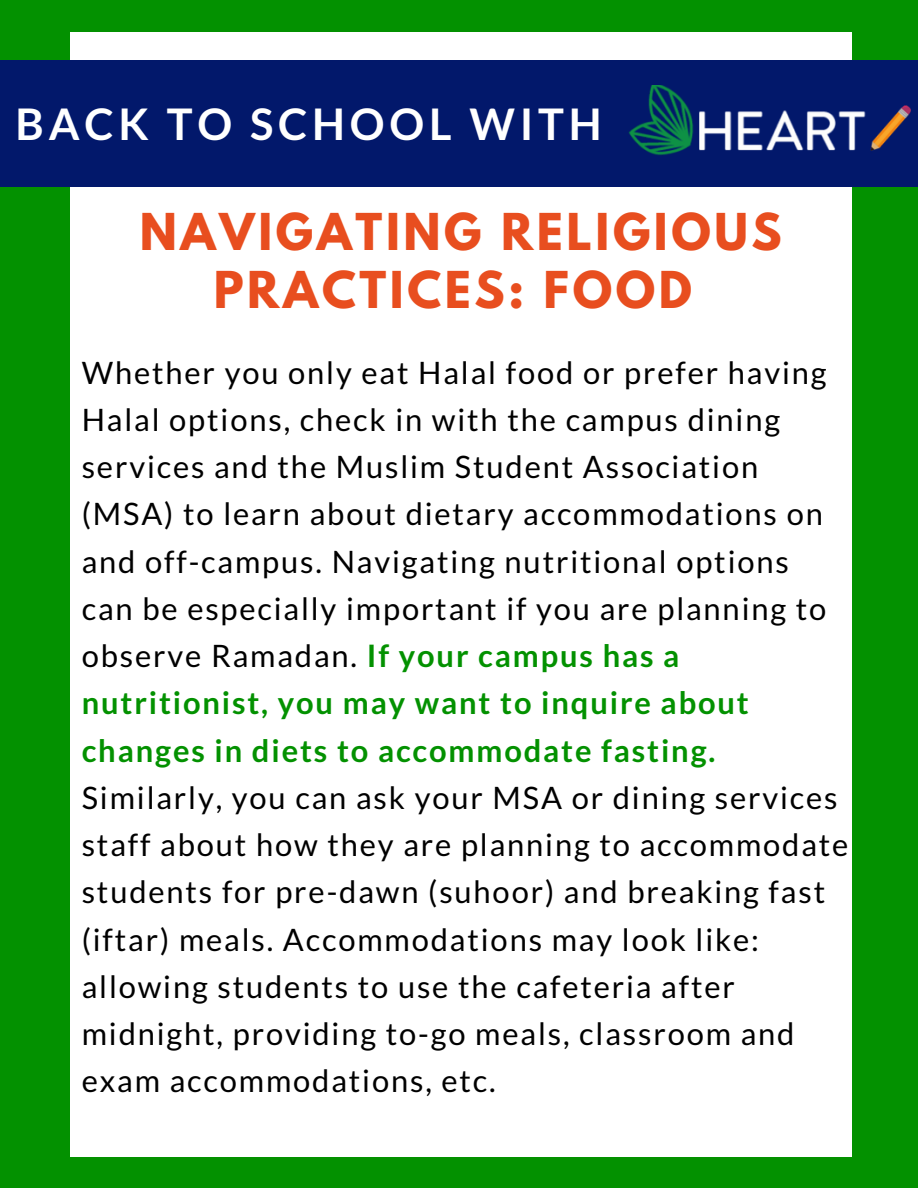
<style>
.page{position:relative;width:918px;height:1188px;background:#039100}
.page>*{position:absolute;margin:0;border:0;box-sizing:border-box;transform-origin:0 0}
.t1{font:700 45px/58.5px "League Spartan";letter-spacing:.08em;color:#e84e1f;text-align:center}
.t2{font:700 43.5px "Lato";letter-spacing:.11em;color:#fff}
.t3{font:30.9px/47.2px "Lato";letter-spacing:.06em;color:#000}
.s1{font-weight:700;color:#039100}
</style>
<div class="page">
<div style="left:71px;top:32px;width:780px;height:1125px;background:#fff"></div>
<div style="left:0;top:60px;width:918px;height:126px;background:#02186b"></div>
<img style="left:611px;top:85px;width:307px;height:115px">
<p class="t2" style="left:16px;top:98px;width:588px">BACK TO SCHOOL WITH</p>
<p class="t1" style="left:140px;top:208px;width:643px">NAVIGATING RELIGIOUS<br>PRACTICES: FOOD</p>
<p class="t3" style="left:82px;top:348px;width:768px">Whether you only eat Halal food or prefer having Halal options, check in with the campus dining services and the Muslim Student Association (MSA) to learn about dietary accommodations on and off-campus. Navigating nutritional options<br>can be especially important if you are planning to observe Ramadan. <span class="s1">If your campus has a nutritionist, you may want to inquire about changes in diets to accommodate fasting.<br></span>Similarly, you can ask your MSA or dining services staff about how they are planning to accommodate students for pre-dawn (suhoor) and breaking fast (iftar) meals. Accommodations may look like: allowing students to use the cafeteria after midnight, providing to-go meals, classroom and exam accommodations, etc.</p>
</div>
